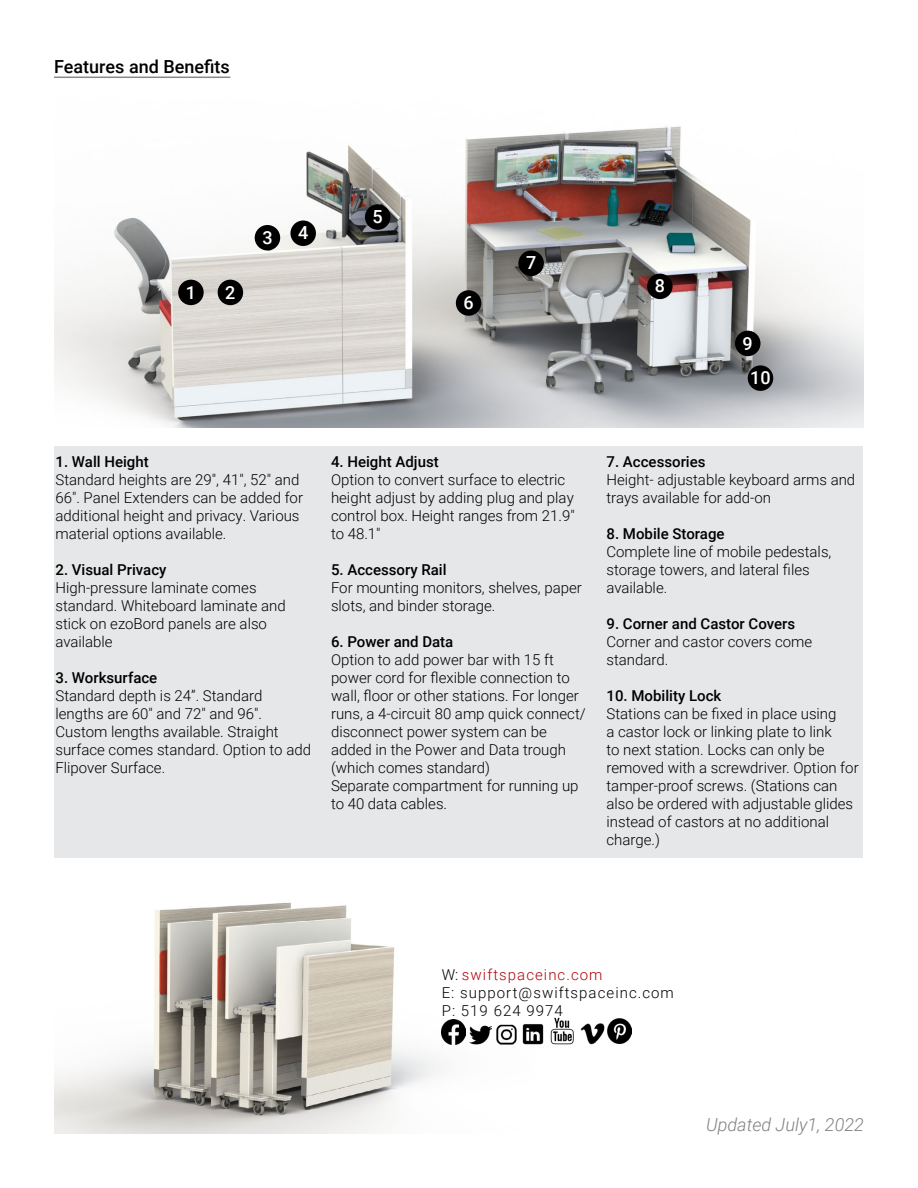
<style>
.page{position:relative;width:918px;height:1188px;background:#fff}
.page>*{position:absolute;margin:0;border:0;box-sizing:border-box;transform-origin:0 0}
.t1{font:500 18px "Roboto";color:#000}
.t2{font:italic 300 18px "Roboto";color:#808285}
.t3{font:500 18px "Roboto";color:#fff}
.t4{font:300 15px/18px "Roboto";color:#000}
.t5{font:500 15px "Roboto";color:#000}
.t6{font:300 15px/18px "Roboto";letter-spacing:.07em;color:#000}
.s1{color:#b2040b}
</style>
<div class="page">
<img style="left:55px;top:902px;width:480px;height:232px">
<div style="left:55px;top:446px;width:808px;height:412px;background:#e6e7e8"></div>
<img style="left:54px;top:125px;width:810px;height:303px">
<img style="left:522px;top:1022px;width:22px;height:22px">
<img style="left:550px;top:1018px;width:24px;height:26px">
<img style="left:469px;top:1024px;width:22px;height:20px">
<img style="left:442px;top:1020px;width:24px;height:24px">
<img style="left:580px;top:1023px;width:25px;height:21px">
<img style="left:495px;top:1021px;width:23px;height:23px">
<div style="left:178px;top:280px;width:26px;height:25px;background:#000;border-radius:50%"></div>
<div style="left:218px;top:280px;width:25px;height:25px;background:#000;border-radius:50%"></div>
<div style="left:255px;top:225px;width:25px;height:26px;background:#000;border-radius:50%"></div>
<div style="left:518px;top:251px;width:26px;height:25px;background:#000;border-radius:50%"></div>
<div style="left:456px;top:290px;width:25px;height:26px;background:#000;border-radius:50%"></div>
<div style="left:365px;top:204px;width:25px;height:26px;background:#000;border-radius:50%"></div>
<div style="left:735px;top:331px;width:26px;height:25px;background:#000;border-radius:50%"></div>
<div style="left:647px;top:274px;width:26px;height:25px;background:#000;border-radius:50%"></div>
<hr style="left:54px;top:77px;width:176px;height:1px;background:#000">
<img style="left:608px;top:1019px;width:24px;height:24px">
<div style="left:748px;top:365px;width:25px;height:26px;background:#000;border-radius:50%"></div>
<div style="left:290px;top:221px;width:26px;height:25px;background:#000;border-radius:50%"></div>
<p class="t1" style="left:54px;top:54px;width:177px">Features and Benefits</p>
<p class="t3" style="left:186px;top:280px;width:12px">1</p>
<p class="t3" style="left:225px;top:280px;width:12px">2</p>
<p class="t3" style="left:262px;top:225px;width:12px">3</p>
<p class="t3" style="left:298px;top:220px;width:12px">4</p>
<p class="t3" style="left:373px;top:204px;width:12px">5</p>
<p class="t3" style="left:463px;top:290px;width:12px">6</p>
<p class="t3" style="left:526px;top:250px;width:12px">7</p>
<p class="t3" style="left:655px;top:273px;width:12px">8</p>
<p class="t3" style="left:743px;top:331px;width:12px">9</p>
<p class="t3" style="left:750px;top:365px;width:22px">10</p>
<p class="t5" style="left:56px;top:451px;width:95px">1. Wall Height</p>
<p class="t4" style="left:56px;top:470px;width:249px">Standard heights are 29", 41", 52" and 66". Panel Extenders can be added for additional height and privacy. Various material options available.</p>
<p class="t5" style="left:56px;top:559px;width:113px">2. Visual Privacy</p>
<p class="t4" style="left:56px;top:578px;width:232px">High-pressure laminate comes standard. Whiteboard laminate and stick on ezoBord panels are also available</p>
<p class="t5" style="left:56px;top:667px;width:103px">3. Worksurface</p>
<p class="t4" style="left:56px;top:686px;width:257px">Standard depth is 24”. Standard lengths are 60" and 72" and 96".<br>Custom lengths available. Straight surface comes standard. Option to add<br>Flipover Surface.</p>
<p class="t5" style="left:331px;top:451px;width:109px">4. Height Adjust</p>
<p class="t4" style="left:331px;top:470px;width:245px">Option to convert surface to electric height adjust by adding plug and play control box. Height ranges from 21.9" to 48.1"</p>
<p class="t5" style="left:331px;top:559px;width:117px">5. Accessory Rail</p>
<p class="t4" style="left:331px;top:578px;width:252px">For mounting monitors, shelves, paper slots, and binder storage.</p>
<p class="t5" style="left:331px;top:631px;width:124px">6. Power and Data</p>
<p class="t4" style="left:331px;top:650px;width:256px">Option to add power bar with 15 ft power cord for flexible connection to wall, floor or other stations. For longer runs, a 4-circuit 80 amp quick connect/ disconnect power system can be added in the Power and Data trough (which comes standard)<br>Separate compartment for running up to 40 data cables.</p>
<p class="t5" style="left:607px;top:451px;width:101px">7. Accessories</p>
<p class="t4" style="left:607px;top:470px;width:250px">Height- adjustable keyboard arms and trays available for add-on</p>
<p class="t5" style="left:607px;top:523px;width:120px">8. Mobile Storage</p>
<p class="t4" style="left:607px;top:542px;width:226px">Complete line of mobile pedestals, storage towers, and lateral files available.</p>
<p class="t5" style="left:607px;top:613px;width:190px">9. Corner and Castor Covers</p>
<p class="t4" style="left:607px;top:632px;width:207px">Corner and castor covers come standard.</p>
<p class="t5" style="left:607px;top:685px;width:116px">10. Mobility Lock</p>
<p class="t4" style="left:607px;top:704px;width:254px">Stations can be fixed in place using<br>a castor lock or linking plate to link<br>to next station. Locks can only be removed with a screwdriver. Option for tamper-proof screws. (Stations can also be ordered with adjustable glides instead of castors at no additional charge.)</p>
<p class="t6" style="left:442px;top:965px;width:234px">W: <span class="s1">swiftspaceinc.com<br></span>E: support@swiftspaceinc.com<br>P: 519 624 9974</p>
<p class="t2" style="left:706px;top:1112px;width:159px">Updated July1, 2022</p>
</div>
